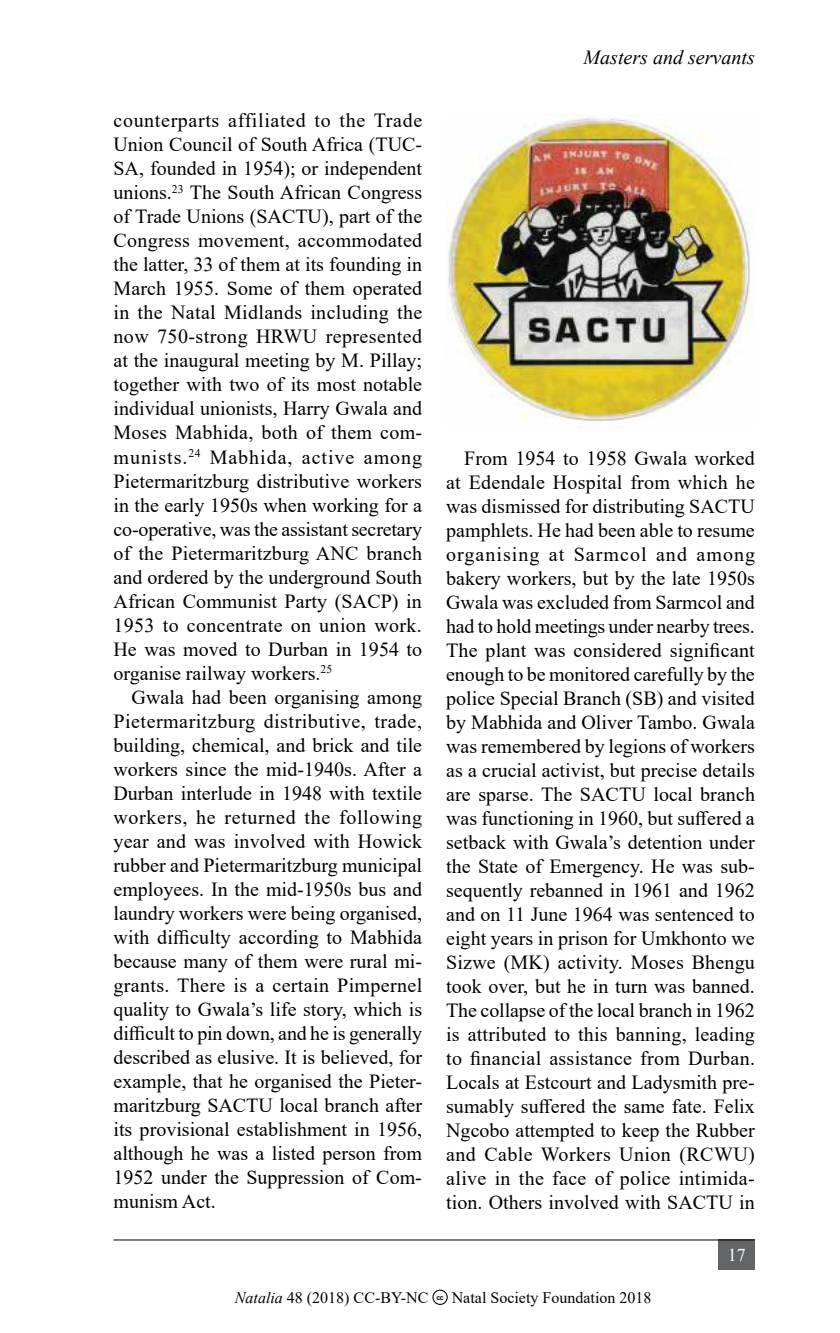
<style>
.page{position:relative;width:840px;height:1333px;background:#fff}
.page>*{position:absolute;margin:0;border:0;box-sizing:border-box;transform-origin:0 0}
.t1{font:20px/24px "Times New Roman";color:#000;text-align:justify}
.t2{font:italic 20px "Times New Roman";color:#000}
.t3{font:18px "Times New Roman";color:#fff}
.t4{font:16px "Times New Roman";color:#000}
.t5{font:700 7px "Arial";color:#000}
.s1{font-style:italic}
</style>
<div class="page">
<div style="left:718px;top:1239px;width:36px;height:30px;background:#636466"></div>
<hr style="left:113px;top:1239px;width:641px;height:1px;background:#000">
<div style="left:432px;top:1289px;width:15px;height:15px;border:1px solid #000;border-radius:50%"></div>
<img style="left:446px;top:113px;width:306px;height:308px">
<p class="t1" style="left:113px;top:108px;width:310px">counterparts affiliated to the Trade Union Council of South Africa (TUC-SA, founded in 1954); or independent unions.<sup>23</sup> The South African Congress of Trade Unions (SACTU), part of the Congress movement, accommodated the latter, 33 of them at its founding in March 1955. Some of them operated in the Natal Midlands including the now 750-strong HRWU represented at the inaugural meeting by M. Pillay; together with two of its most notable individual unionists, Harry Gwala and Moses Mabhida, both of them com&shy;munists.<sup>24</sup> Mabhida, active among Pietermaritzburg distributive workers in the early 1950s when working for a co-operative, was the assistant secretary of the Pietermaritzburg ANC branch and ordered by the underground South African Communist Party (SACP) in 1953 to concentrate on union work.<br>He was moved to Durban in 1954 to organise railway workers.<sup>25</sup></p>
<p class="t1" style="left:113px;top:684px;width:310px;text-indent:18px">Gwala had been organising among Pietermaritzburg distributive, trade, building, chemical, and brick and tile workers since the mid-1940s. After a Durban interlude in 1948 with textile workers, he returned the following year and was involved with Howick rubber and Pietermaritzburg municipal employees. In the mid-1950s bus and laundry workers were being organised, with difficulty according to Mabhida because many of them were rural mi&shy;grants. There is a certain Pimpernel quality to Gwala’s life story, which is difficult to pin down, and he is generally described as elusive. It is believed, for example, that he organised the Pieter&shy;maritzburg SACTU local branch after its provisional establishment in 1956, although he was a listed person from 1952 under the Suppression of Com&shy;munism Act.</p>
<p class="t2" style="left:583px;top:43px;width:173px">Masters and servants</p>
<p class="t1" style="left:446px;top:445px;width:310px;text-indent:18px">From 1954 to 1958 Gwala worked at Edendale Hospital from which he was dismissed for distributing SACTU pamphlets. He had been able to resume organising at Sarmcol and among bakery workers, but by the late 1950s Gwala was excluded from Sarmcol and had to hold meetings under nearby trees.<br>The plant was considered significant enough to be monitored carefully by the police Special Branch (SB) and visited by Mabhida and Oliver Tambo. Gwala was remembered by legions of workers as a crucial activist, but precise details are sparse. The SACTU local branch was functioning in 1960, but suffered a setback with Gwala’s detention under the State of Emergency. He was sub&shy;sequently rebanned in 1961 and 1962 and on 11 June 1964 was sentenced to eight years in prison for Umkhonto we Sizwe (MK) activity. Moses Bhengu took over, but he in turn was banned.<br>The collapse of the local branch in 1962 is attributed to this banning, leading to financial assistance from Durban.<br>Locals at Estcourt and Ladysmith pre&shy;sumably suffered the same fate. Felix Ngcobo attempted to keep the Rubber and Cable Workers Union (RCWU) alive in the face of police intimida&shy;tion. Others involved with SACTU in</p>
<p class="t3" style="left:727px;top:1241px;width:19px">17</p>
<p class="t4" style="left:235px;top:1286px;width:195px"><span class="s1">Natalia</span> 48 (2018) CC-BY-NC</p>
<p class="t5" style="left:436px;top:1292px;width:9px">cc</p>
<p class="t4" style="left:451px;top:1286px;width:201px">Natal Society Foundation 2018</p>
</div>
